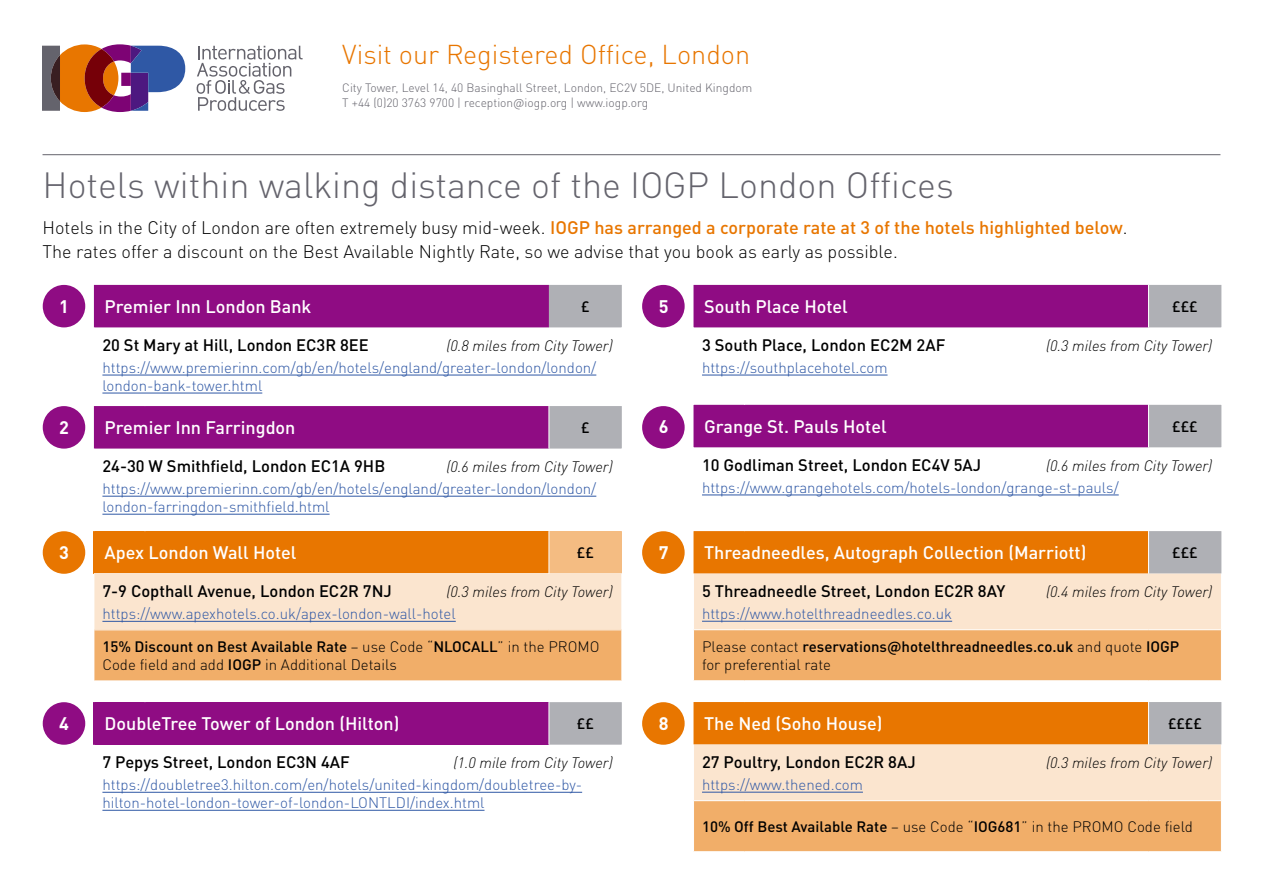
<style>
.page{position:relative;width:1263px;height:893px;background:#fff}
.page>*{position:absolute;margin:0;border:0;box-sizing:border-box;transform-origin:0 0}
.t1{font:300 36px "DIN Pro";color:#64636c}
.t2{font:300 27px "DIN Pro";color:#e87600}
.t3{font:300 18px/24px "DIN Pro";color:#000}
.t4{font:500 18px "DIN Pro";color:#fff}
.t5{font:700 18px "DIN Pro";color:#fff}
.t6{font:500 16.5px "DIN Pro";color:#000}
.t7{font:300 15px/18px "DIN Pro";color:#2f58a5}
.t8{font:italic 300 15px "DIN Pro";color:#000}
.t9{font:500 15px/32.8px "DIN Pro";color:#000}
.t10{font:300 15px "DIN Pro";color:#000}
.t11{font:300 12px/15px "DIN Pro";color:#64636c}
.s1{font-weight:500;color:#e87600}
.s2{font-weight:500;color:#000}
.s3{color:#000}
.s4{font-weight:500}
.s5{font-weight:300;color:#2f58a5}
.s6{font-weight:300}
</style>
<div class="page">
<div style="left:642px;top:702px;width:43px;height:43px;background:#e87600;border-radius:50%"></div>
<div style="left:642px;top:531px;width:43px;height:43px;background:#e87600;border-radius:50%"></div>
<div style="left:642px;top:406px;width:43px;height:43px;background:#8f0c83;border-radius:50%"></div>
<div style="left:642px;top:285px;width:43px;height:42px;background:#8f0c83;border-radius:50%"></div>
<div style="left:43px;top:702px;width:42px;height:43px;background:#8f0c83;border-radius:50%"></div>
<div style="left:43px;top:531px;width:42px;height:43px;background:#e87600;border-radius:50%"></div>
<div style="left:43px;top:406px;width:42px;height:43px;background:#8f0c83;border-radius:50%"></div>
<div style="left:43px;top:285px;width:42px;height:42px;background:#8f0c83;border-radius:50%"></div>
<svg style="left:43px;top:45px;width:142px;height:67px"></svg>
<svg style="left:197px;top:46px;width:106px;height:65px"></svg>
<hr style="left:43px;top:154px;width:1177px;height:1px;background:#64636c">
<svg style="left:94px;top:285px;width:455px;height:164px;fill:#8f0c83"></svg>
<div style="left:94px;top:531px;width:455px;height:43px;background:#e87600"></div>
<div style="left:94px;top:574px;width:528px;height:56px;background:#fbe5cf"></div>
<div style="left:94px;top:630px;width:528px;height:51px;background:#f1ae69"></div>
<div style="left:94px;top:702px;width:455px;height:43px;background:#8f0c83"></div>
<hr style="left:94px;top:327px;width:1px;height:74px;background:#fff">
<hr style="left:94px;top:401px;width:51px;height:1px;background:#fff">
<hr style="left:145px;top:401px;width:404px;height:1px;background:#fff">
<hr style="left:94px;top:574px;width:1px;height:55px;background:#fff">
<hr style="left:94px;top:629px;width:51px;height:1px;background:#fff">
<hr style="left:94px;top:630px;width:1px;height:50px;background:#fff">
<hr style="left:145px;top:629px;width:404px;height:1px;background:#fff">
<hr style="left:94px;top:680px;width:51px;height:1px;background:#fff">
<hr style="left:145px;top:680px;width:404px;height:1px;background:#fff">
<svg style="left:549px;top:285px;width:73px;height:460px"></svg>
<hr style="left:549px;top:702px;width:1px;height:43px;background:#fff">
<hr style="left:102px;top:375px;width:494px;height:1px;background:#2f58a5">
<hr style="left:102px;top:393px;width:160px;height:1px;background:#2f58a5">
<hr style="left:102px;top:496px;width:494px;height:1px;background:#2f58a5">
<hr style="left:102px;top:514px;width:228px;height:1px;background:#2f58a5">
<hr style="left:102px;top:621px;width:354px;height:1px;background:#2f58a5">
<hr style="left:102px;top:792px;width:480px;height:1px;background:#2f58a5">
<hr style="left:102px;top:810px;width:382px;height:1px;background:#2f58a5">
<svg style="left:693px;top:285px;width:455px;height:162px;fill:#8f0c83"></svg>
<div style="left:693px;top:531px;width:455px;height:43px;background:#e87600"></div>
<div style="left:694px;top:574px;width:454px;height:55px;background:#fbe5cf"></div>
<svg style="left:693px;top:630px;width:528px;height:221px;background:#f3ba7f"></svg>
<hr style="left:693px;top:327px;width:1px;height:56px;background:#fff">
<hr style="left:693px;top:383px;width:51px;height:1px;background:#fff">
<svg style="left:693px;top:384px;width:1px;height:21px"></svg>
<hr style="left:744px;top:383px;width:404px;height:1px;background:#fff">
<svg style="left:744px;top:384px;width:1px;height:21px"></svg>
<hr style="left:693px;top:630px;width:1px;height:50px;background:#fff">
<hr style="left:693px;top:680px;width:51px;height:1px;background:#fff">
<svg style="left:693px;top:681px;width:1px;height:21px"></svg>
<hr style="left:744px;top:680px;width:404px;height:1px;background:#fff">
<svg style="left:744px;top:681px;width:1px;height:21px"></svg>
<svg style="left:1148px;top:285px;width:74px;height:459px"></svg>
<hr style="left:1148px;top:702px;width:1px;height:42px;background:#fff">
<hr style="left:693px;top:744px;width:1px;height:56px;background:#fff">
<hr style="left:693px;top:800px;width:51px;height:1px;background:#fff">
<hr style="left:693px;top:801px;width:1px;height:50px;background:#fff">
<hr style="left:744px;top:800px;width:404px;height:1px;background:#fff">
<hr style="left:1148px;top:800px;width:74px;height:1px;background:#fff">
<hr style="left:702px;top:375px;width:185px;height:1px;background:#2f58a5">
<hr style="left:702px;top:495px;width:417px;height:1px;background:#2f58a5">
<hr style="left:702px;top:621px;width:250px;height:1px;background:#2f58a5">
<hr style="left:702px;top:792px;width:161px;height:1px;background:#2f58a5">
<h2 class="t2" style="left:342px;top:33px;width:409px">Visit our Registered Office, London</h2>
<p class="t11" style="left:342px;top:79px;width:411px">City Tower, Level 14, 40 Basinghall Street, London, EC2V 5DE, United Kingdom<br>T +44 (0)20 3763 9700 | reception@iogp.org | www.iogp.org</p>
<h1 class="t1" style="left:43px;top:157px;width:913px">Hotels within walking distance of the IOGP London Offices</h1>
<p class="t3" style="left:43px;top:214px;width:1086px">Hotels in the City of London are often extremely busy mid-week. <span class="s1">IOGP has arranged a corporate rate at 3 of the hotels highlighted below</span>.<br>The rates offer a discount on the Best Available Nightly Rate, so we advise that you book as early as possible.</p>
<p class="t5" style="left:59px;top:292px;width:11px">1</p>
<p class="t4" style="left:105px;top:292px;width:208px">Premier Inn London Bank</p>
<p class="t9" style="left:581px;top:288px;width:10px">£</p>
<p class="t6" style="left:102px;top:331px;width:268px">20 St Mary at Hill, London EC3R 8EE</p>
<p class="t8" style="left:446px;top:334px;width:168px">(0.8 miles from City Tower)</p>
<p class="t7" style="left:102px;top:357px;width:495px">https://www.premierinn.com/gb/en/hotels/england/greater-london/london/ london-bank-tower.html</p>
<p class="t5" style="left:59px;top:413px;width:11px">2</p>
<p class="t4" style="left:105px;top:413px;width:192px">Premier Inn Farringdon</p>
<p class="t9" style="left:581px;top:410px;width:10px">£</p>
<p class="t6" style="left:102px;top:452px;width:284px">24-30 W Smithfield, London EC1A 9HB</p>
<p class="t8" style="left:446px;top:455px;width:168px">(0.6 miles from City Tower)</p>
<p class="t7" style="left:102px;top:478px;width:495px">https://www.premierinn.com/gb/en/hotels/england/greater-london/london/ london-farringdon-smithfield.html</p>
<p class="t5" style="left:59px;top:538px;width:11px">3</p>
<p class="t4" style="left:105px;top:538px;width:193px">Apex London Wall Hotel</p>
<p class="t9" style="left:577px;top:535px;width:18px">££</p>
<p class="t6" style="left:102px;top:578px;width:291px">7-9 Copthall Avenue, London EC2R 7NJ</p>
<p class="t8" style="left:446px;top:580px;width:168px">(0.3 miles from City Tower)</p>
<p class="t7" style="left:102px;top:596px;width:499px;line-height:32.8px">https://www.apexhotels.co.uk/apex-london-wall-hotel<br><span class="s2">15% Discount on Best Available Rate</span> <span class="s3">– use Code “</span><span class="s2">NLOCALL</span><span class="s3">” in the PROMO</span></p>
<p class="t10" style="left:102px;top:653px;width:296px">Code field and add <span class="s4">IOGP</span> in Additional Details</p>
<p class="t5" style="left:659px;top:292px;width:11px">5</p>
<p class="t4" style="left:704px;top:292px;width:145px">South Place Hotel</p>
<p class="t9" style="left:1172px;top:288px;width:27px">£££</p>
<p class="t6" style="left:702px;top:331px;width:245px">3 South Place, London EC2M 2AF</p>
<p class="t8" style="left:1046px;top:334px;width:168px">(0.3 miles from City Tower)</p>
<p class="t7" style="left:702px;top:357px;width:187px">https://southplacehotel.com</p>
<p class="t5" style="left:659px;top:411px;width:11px">6</p>
<p class="t4" style="left:704px;top:412px;width:184px">Grange St. Pauls Hotel</p>
<p class="t9" style="left:1172px;top:408px;width:27px">£££</p>
<p class="t6" style="left:702px;top:451px;width:281px">10 Godliman Street, London EC4V 5AJ</p>
<p class="t8" style="left:1046px;top:454px;width:168px">(0.6 miles from City Tower)</p>
<p class="t7" style="left:702px;top:477px;width:418px">https://www.grangehotels.com/hotels-london/grange-st-pauls/</p>
<p class="t5" style="left:659px;top:538px;width:11px">7</p>
<p class="t4" style="left:704px;top:538px;width:384px">Threadneedles, Autograph Collection (Marriott)</p>
<p class="t9" style="left:1172px;top:535px;width:27px">£££</p>
<p class="t6" style="left:702px;top:577px;width:305px">5 Threadneedle Street, London EC2R 8AY</p>
<p class="t8" style="left:1046px;top:580px;width:168px">(0.4 miles from City Tower)</p>
<p class="t9" style="left:702px;top:596px;width:479px"><span class="s5">https://www.hotelthreadneedles.co.uk<br></span><span class="s6">Please contact</span> reservations@hotelthreadneedles.co.uk <span class="s6">and quote</span> IOGP</p>
<p class="t10" style="left:702px;top:653px;width:130px">for preferential rate</p>
<p class="t5" style="left:59px;top:709px;width:11px">4</p>
<p class="t4" style="left:105px;top:709px;width:296px">DoubleTree Tower of London (Hilton)</p>
<p class="t9" style="left:577px;top:706px;width:18px">££</p>
<p class="t6" style="left:102px;top:748px;width:249px">7 Pepys Street, London EC3N 4AF</p>
<p class="t8" style="left:453px;top:751px;width:161px">(1.0 mile from City Tower)</p>
<p class="t7" style="left:102px;top:774px;width:481px">https://doubletree3.hilton.com/en/hotels/united-kingdom/doubletree-by&shy;hilton-hotel-london-tower-of-london-LONTLDI/index.html</p>
<p class="t5" style="left:659px;top:709px;width:11px">8</p>
<p class="t4" style="left:704px;top:709px;width:180px">The Ned (Soho House)</p>
<p class="t9" style="left:1168px;top:705px;width:35px">££££</p>
<p class="t6" style="left:702px;top:748px;width:215px">27 Poultry, London EC2R 8AJ</p>
<p class="t8" style="left:1046px;top:751px;width:168px">(0.3 miles from City Tower)</p>
<p class="t7" style="left:702px;top:774px;width:162px">https://www.thened.com</p>
<p class="t9" style="left:702px;top:808px;width:492px">10% Off Best Available Rate <span class="s6">– use Code “</span>IOG681<span class="s6">” in the PROMO Code field</span></p>
</div>
